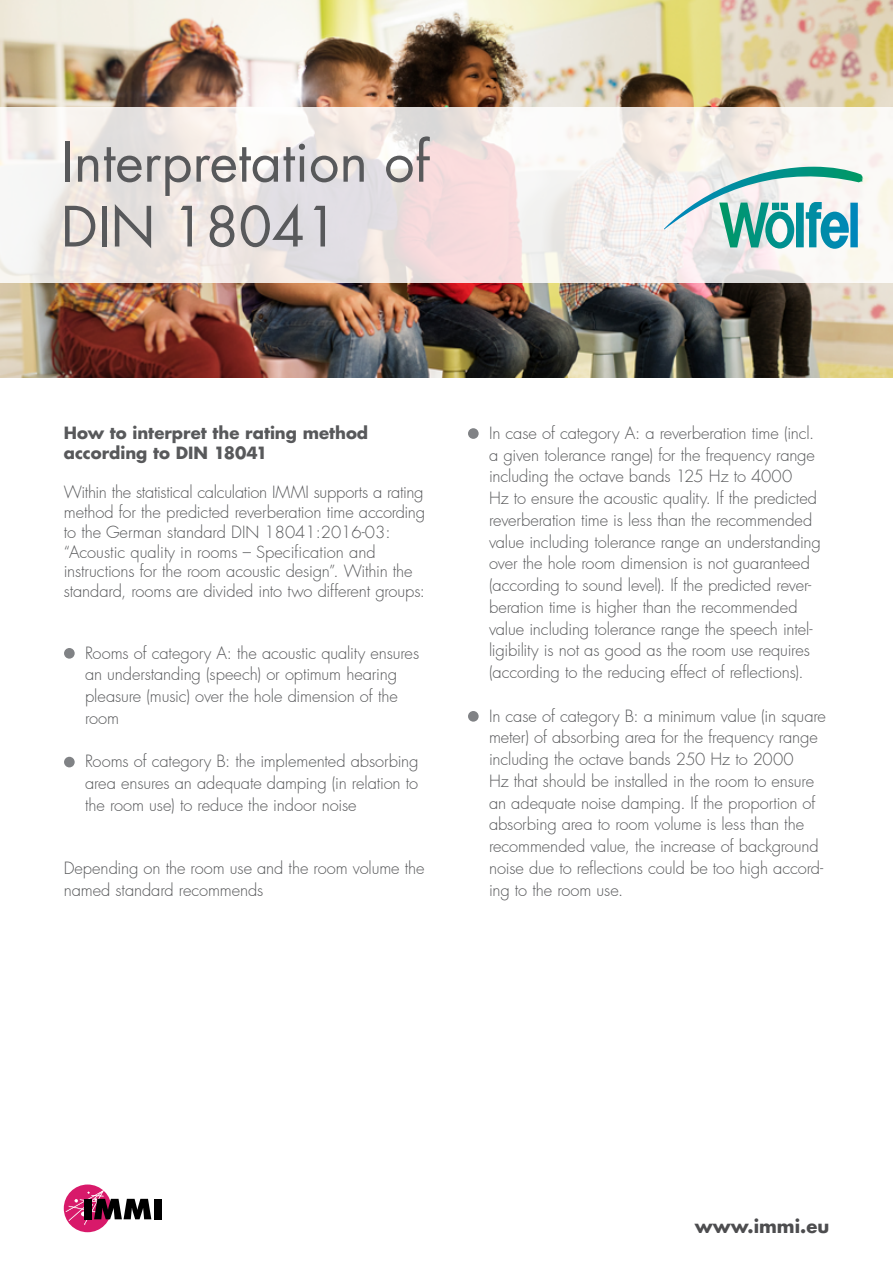
<style>
.page{position:relative;width:893px;height:1263px;background:#fff}
.page>*{position:absolute;margin:0;border:0;box-sizing:border-box;transform-origin:0 0}
.t1{font:54px/64.8px "Futura LT Pro";color:#58595b}
.t2{font:700 18px "Futura LT Pro";color:#4d4d4f}
.t3{font:300 16.5px/21.8px "Futura LT Pro";letter-spacing:-.005em;color:#58595b}
.t4{font:700 16.5px/19.8px "Futura LT Pro";color:#58595b}
</style>
<div class="page">
<img style="left:0;top:0;width:893px;height:377px">
<svg style="left:0;top:107px;width:893px;height:176px"></svg>
<svg style="left:664px;top:165px;width:199px;height:84px"></svg>
<div style="left:64px;top:648px;width:11px;height:11px;background:#808285;border-radius:50%"></div>
<div style="left:64px;top:757px;width:11px;height:10px;background:#808285;border-radius:50%"></div>
<div style="left:468px;top:428px;width:11px;height:11px;background:#808285;border-radius:50%"></div>
<div style="left:468px;top:711px;width:11px;height:11px;background:#808285;border-radius:50%"></div>
<div style="left:64px;top:1184px;width:47px;height:48px;background:#d8196a;border-radius:50%"></div>
<svg style="left:66px;top:1190px;width:85px;height:35px"></svg>
<div style="left:154px;top:1199px;width:7px;height:20px;background:#000"></div>
<h1 class="t1" style="left:61px;top:129px;width:370px">Interpretation of<br>DIN 18041</h1>
<p class="t4" style="left:64px;top:422px;width:306px">How to interpret the rating method according to DIN 18041</p>
<p class="t3" style="left:64px;top:482px;width:363px;line-height:19.8px">Within the statistical calculation IMMI supports a rating method for the predicted reverberation time according to the German standard DIN 18041:2016-03: “Acoustic quality in rooms – Specification and instructions for the room acoustic design”. Within the standard, rooms are divided into two different groups:</p>
<p class="t3" style="left:85px;top:642px;width:336px">Rooms of category A: the acoustic quality ensures an understanding (speech) or optimum hearing pleasure (music) over the hole dimension of the room</p>
<p class="t3" style="left:85px;top:751px;width:335px;text-align:justify">Rooms of category B: the implemented absorbing area ensures an adequate damping (in relation to the room use) to reduce the indoor noise</p>
<p class="t3" style="left:64px;top:857px;width:362px">Depending on the room use and the room volume the named standard recommends</p>
<p class="t3" style="left:489px;top:422px;width:333px">In case of category A: a reverberation time (incl. a given tolerance range) for the frequency range including the octave bands 125 Hz to 4000<br>Hz to ensure the acoustic quality. If the predicted reverberation time is less than the recommended value including tolerance range an understanding over the hole room dimension is not guaranteed (according to sound level). If the predicted rever&shy;beration time is higher than the recommended value including tolerance range the speech intel&shy;ligibility is not as good as the room use requires (according to the reducing effect of reflections).</p>
<p class="t3" style="left:489px;top:705px;width:338px">In case of category B: a minimum value (in square meter) of absorbing area for the frequency range including the octave bands 250 Hz to 2000<br>Hz that should be installed in the room to ensure an adequate noise damping. If the proportion of absorbing area to room volume is less than the recommended value, the increase of background noise due to reflections could be too high accord&shy;ing to the room use.</p>
<p class="t2" style="left:695px;top:1213px;width:136px">www.immi.eu</p>
</div>
